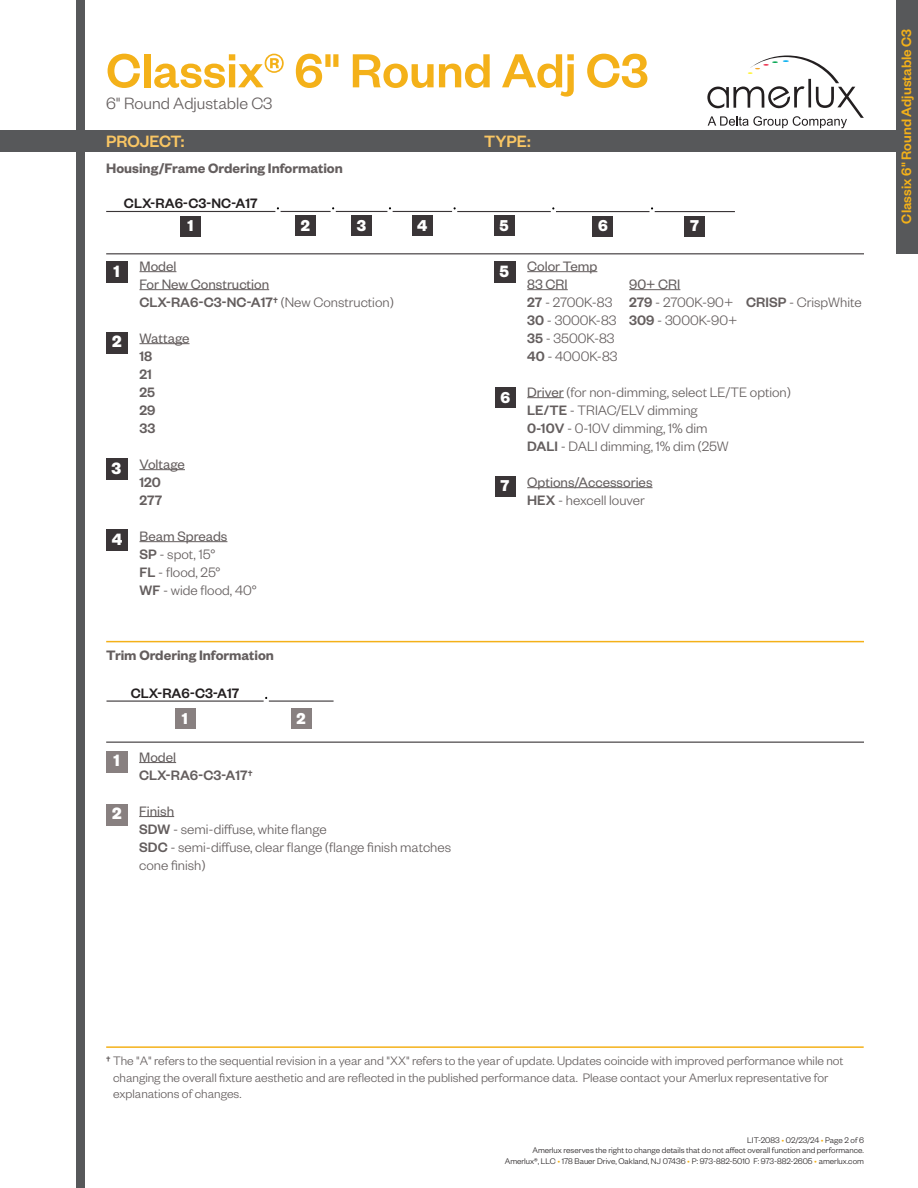
<style>
.page{position:relative;width:918px;height:1188px;background:#fff}
.page>*{position:absolute;margin:0;border:0;box-sizing:border-box;transform-origin:0 0}
.t1{font:500 52.5px "Founders Grotesk";color:#f4b119}
.t2{font:300 18px "Founders Grotesk";color:#645e5e}
.t3{font:500 18px "Founders Grotesk";color:#f9c664}
.t4{font:700 18px "Founders Grotesk";color:#fff}
.t5{font:700 17.25px "Founders Grotesk";color:#fff}
.t6{font:300 15px/18px "Founders Grotesk";color:#645e5e}
.t7{font:15px "Founders Grotesk";color:#645e5e}
.t8{font:500 15px "Founders Grotesk";color:#645e5e}
.t9{font:600 15px "Founders Grotesk";color:#645e5e}
.t10{font:500 15px "Founders Grotesk";color:#231f20}
.t11{font:500 15px "Founders Grotesk";color:#f4b119}
.t12{font:300 13.5px/16.2px "Founders Grotesk";color:#645e5e}
.t13{font:300 9px/10.8px "Founders Grotesk";color:#231f20;text-align:right}
.s1{font-weight:300}
.s2{font-weight:500}
.s3{font-weight:400}
.s4{color:#f4b119}
</style>
<div class="page">
<div style="left:76px;top:0;width:10px;height:1188px;background:#57585a"></div>
<div style="left:0;top:130px;width:918px;height:22px;background:#57585a"></div>
<div style="left:896px;top:0;width:22px;height:254px;background:#57585a"></div>
<svg style="left:707px;top:56px;width:157px;height:72px"></svg>
<hr style="left:140px;top:271px;width:36px;height:1px;background:#645e5e">
<hr style="left:140px;top:289px;width:129px;height:1px;background:#645e5e">
<hr style="left:140px;top:343px;width:50px;height:1px;background:#645e5e">
<hr style="left:140px;top:469px;width:45px;height:1px;background:#645e5e">
<hr style="left:140px;top:541px;width:87px;height:1px;background:#645e5e">
<hr style="left:527px;top:271px;width:70px;height:1px;background:#645e5e">
<hr style="left:527px;top:289px;width:41px;height:1px;background:#645e5e">
<hr style="left:629px;top:289px;width:51px;height:1px;background:#645e5e">
<hr style="left:527px;top:397px;width:37px;height:1px;background:#645e5e">
<hr style="left:527px;top:487px;width:126px;height:1px;background:#645e5e">
<hr style="left:139px;top:762px;width:37px;height:1px;background:#645e5e">
<hr style="left:139px;top:816px;width:35px;height:1px;background:#645e5e">
<div style="left:106px;top:261px;width:22px;height:22px;background:#3a3537"></div>
<div style="left:106px;top:751px;width:22px;height:22px;background:#888080"></div>
<div style="left:106px;top:332px;width:22px;height:22px;background:#3a3537"></div>
<div style="left:106px;top:804px;width:22px;height:22px;background:#888080"></div>
<div style="left:106px;top:458px;width:22px;height:22px;background:#3a3537"></div>
<div style="left:106px;top:529px;width:22px;height:21px;background:#3a3537"></div>
<div style="left:494px;top:261px;width:22px;height:22px;background:#3a3537"></div>
<div style="left:180px;top:216px;width:21px;height:20px;background:#3a3537"></div>
<div style="left:175px;top:708px;width:20px;height:21px;background:#888080"></div>
<div style="left:295px;top:216px;width:21px;height:20px;background:#3a3537"></div>
<div style="left:291px;top:708px;width:21px;height:21px;background:#888080"></div>
<div style="left:351px;top:216px;width:21px;height:20px;background:#3a3537"></div>
<div style="left:412px;top:216px;width:21px;height:20px;background:#3a3537"></div>
<div style="left:494px;top:216px;width:20px;height:20px;background:#3a3537"></div>
<div style="left:592px;top:216px;width:21px;height:20px;background:#3a3537"></div>
<div style="left:495px;top:387px;width:20px;height:21px;background:#3a3537"></div>
<div style="left:684px;top:216px;width:21px;height:20px;background:#3a3537"></div>
<div style="left:495px;top:476px;width:20px;height:20px;background:#3a3537"></div>
<hr style="left:106px;top:211px;width:169px;height:1px;background:#3a3537">
<hr style="left:336px;top:211px;width:51px;height:1px;background:#3a3537">
<hr style="left:393px;top:211px;width:59px;height:1px;background:#3a3537">
<hr style="left:457px;top:211px;width:94px;height:1px;background:#3a3537">
<hr style="left:556px;top:211px;width:94px;height:1px;background:#3a3537">
<hr style="left:655px;top:211px;width:80px;height:1px;background:#3a3537">
<hr style="left:106px;top:701px;width:158px;height:1px;background:#3a3537">
<hr style="left:106px;top:253px;width:758px;height:1px;background:#3a3537">
<hr style="left:106px;top:641px;width:758px;height:1px;background:#f4b119">
<hr style="left:106px;top:742px;width:758px;height:1px;background:#3a3537">
<hr style="left:106px;top:1046px;width:758px;height:2px;background:#f4b119">
<hr style="left:281px;top:211px;width:50px;height:1px;background:#3a3537">
<hr style="left:269px;top:701px;width:65px;height:1px;background:#3a3537">
<h1 class="t1" style="left:106px;top:38px;width:544px">Classix® 6" Round Adj C3</h1>
<p class="t2" style="left:106px;top:92px;width:168px">6" Round Adjustable C3</p>
<p class="t3" style="left:106px;top:130px;width:80px">PROJECT:</p>
<p class="t3" style="left:484px;top:130px;width:48px">TYPE:</p>
<p class="t9" style="left:106px;top:159px;width:238px">Housing/Frame Ordering Information</p>
<p class="t10" style="left:124px;top:194px;width:135px">CLX-RA6-C3-NC-A17</p>
<p class="t5" style="left:187px;top:215px;width:8px">1</p>
<p class="t5" style="left:301px;top:215px;width:11px">2</p>
<p class="t5" style="left:357px;top:215px;width:11px">3</p>
<p class="t5" style="left:417px;top:215px;width:12px">4</p>
<p class="t5" style="left:499px;top:215px;width:11px">5</p>
<p class="t5" style="left:598px;top:215px;width:11px">6</p>
<p class="t5" style="left:690px;top:215px;width:10px">7</p>
<p class="t4" style="left:113px;top:259px;width:8px">1</p>
<p class="t4" style="left:112px;top:330px;width:11px">2</p>
<p class="t4" style="left:111px;top:457px;width:11px">3</p>
<p class="t4" style="left:112px;top:527px;width:12px">4</p>
<p class="t7" style="left:140px;top:257px;width:38px">Model</p>
<p class="t7" style="left:140px;top:275px;width:131px">For New Construction</p>
<p class="t8" style="left:140px;top:292px;width:256px">CLX-RA6-C3-NC-A17† <span class="s1">(New Construction)</span></p>
<p class="t7" style="left:140px;top:329px;width:52px">Wattage</p>
<p class="t8" style="left:140px;top:346px;width:14px">18</p>
<p class="t8" style="left:140px;top:364px;width:14px">21</p>
<p class="t8" style="left:140px;top:382px;width:17px">25</p>
<p class="t8" style="left:140px;top:400px;width:18px">29</p>
<p class="t8" style="left:140px;top:418px;width:17px">33</p>
<p class="t7" style="left:140px;top:455px;width:47px">Voltage</p>
<p class="t8" style="left:140px;top:472px;width:23px">120</p>
<p class="t8" style="left:140px;top:490px;width:24px">277</p>
<p class="t7" style="left:140px;top:527px;width:89px">Beam Spreads</p>
<p class="t6" style="left:140px;top:544px;width:77px"><span class="s2">SP</span> - spot, 15°</p>
<p class="t6" style="left:140px;top:562px;width:83px"><span class="s2">FL</span> - flood, 25°</p>
<p class="t6" style="left:140px;top:580px;width:119px"><span class="s2">WF</span> - wide flood, 40°</p>
<p class="t9" style="left:106px;top:646px;width:169px">Trim Ordering Information</p>
<p class="t10" style="left:131px;top:684px;width:110px">CLX-RA6-C3-A17</p>
<p class="t5" style="left:182px;top:707px;width:8px">1</p>
<p class="t5" style="left:297px;top:707px;width:11px">2</p>
<p class="t4" style="left:113px;top:749px;width:8px">1</p>
<p class="t4" style="left:112px;top:802px;width:11px">2</p>
<p class="t7" style="left:139px;top:748px;width:38px">Model</p>
<p class="t8" style="left:139px;top:765px;width:115px">CLX-RA6-C3-A17†</p>
<p class="t7" style="left:139px;top:802px;width:36px">Finish</p>
<p class="t6" style="left:139px;top:819px;width:189px"><span class="s2">SDW</span> - semi-diffuse, white flange</p>
<p class="t6" style="left:139px;top:837px;width:313px"><span class="s2">SDC</span> - semi-diffuse, clear flange (flange finish matches cone finish)</p>
<p class="t4" style="left:500px;top:260px;width:11px">5</p>
<p class="t5" style="left:500px;top:386px;width:11px">6</p>
<p class="t5" style="left:500px;top:475px;width:10px">7</p>
<p class="t7" style="left:527px;top:257px;width:72px">Color Temp</p>
<p class="t7" style="left:527px;top:275px;width:42px">83 CRI</p>
<p class="t7" style="left:629px;top:275px;width:53px">90+ CRI</p>
<p class="t6" style="left:527px;top:292px;width:336px"><span class="s2">27</span> - 2700K-83 <span class="s2">279</span> - 2700K-90+ <span class="s2">CRISP</span> - CrispWhite</p>
<p class="t6" style="left:527px;top:310px;width:212px"><span class="s2">30</span> - 3000K-83 <span class="s2">309</span> - 3000K-90+</p>
<p class="t6" style="left:527px;top:328px;width:89px"><span class="s2">35</span> - 3500K-83</p>
<p class="t6" style="left:527px;top:346px;width:92px"><span class="s2">40</span> - 4000K-83</p>
<p class="t6" style="left:527px;top:382px;width:265px"><span class="s3">Driver</span> (for non-dimming, select LE/TE option)</p>
<p class="t6" style="left:527px;top:400px;width:172px"><span class="s2">LE/TE</span> - TRIAC/ELV dimming</p>
<p class="t6" style="left:527px;top:418px;width:182px"><span class="s2">0-10V</span> - 0-10V dimming, 1% dim</p>
<p class="t6" style="left:527px;top:436px;width:203px"><span class="s2">DALI</span> - DALI dimming, 1% dim (25W</p>
<p class="t7" style="left:527px;top:473px;width:127px">Options/Accessories</p>
<p class="t6" style="left:527px;top:490px;width:119px"><span class="s2">HEX</span> - hexcell louver</p>
<p class="t11" style="left:897px;top:224px;width:196px;rotate:-90deg">Classix 6" Round Adjustable C3</p>
<p class="t12" style="left:113px;top:1052px;width:732px;text-indent:-7px"><span class="s2">†</span> The "A" refers to the sequential revision in a year and "XX" refers to the year of update. Updates coincide with improved performance while not changing the overall fixture aesthetic and are reflected in the published performance data. Please contact your Amerlux representative for explanations of changes.</p>
<p class="t13" style="left:505px;top:1134px;width:361px">LIT-2083 <span class="s4">•</span> 02/23/24 <span class="s4">•</span> Page 2 of 6<br>Amerlux reserves the right to change details that do not affect overall function and performance.<br>Amerlux®, LLC <span class="s4">•</span> 178 Bauer Drive, Oakland, NJ 07436 <span class="s4">•</span> P: 973-882-5010 F: 973-882-2605 <span class="s4">•</span> amerlux.com</p>
</div>
